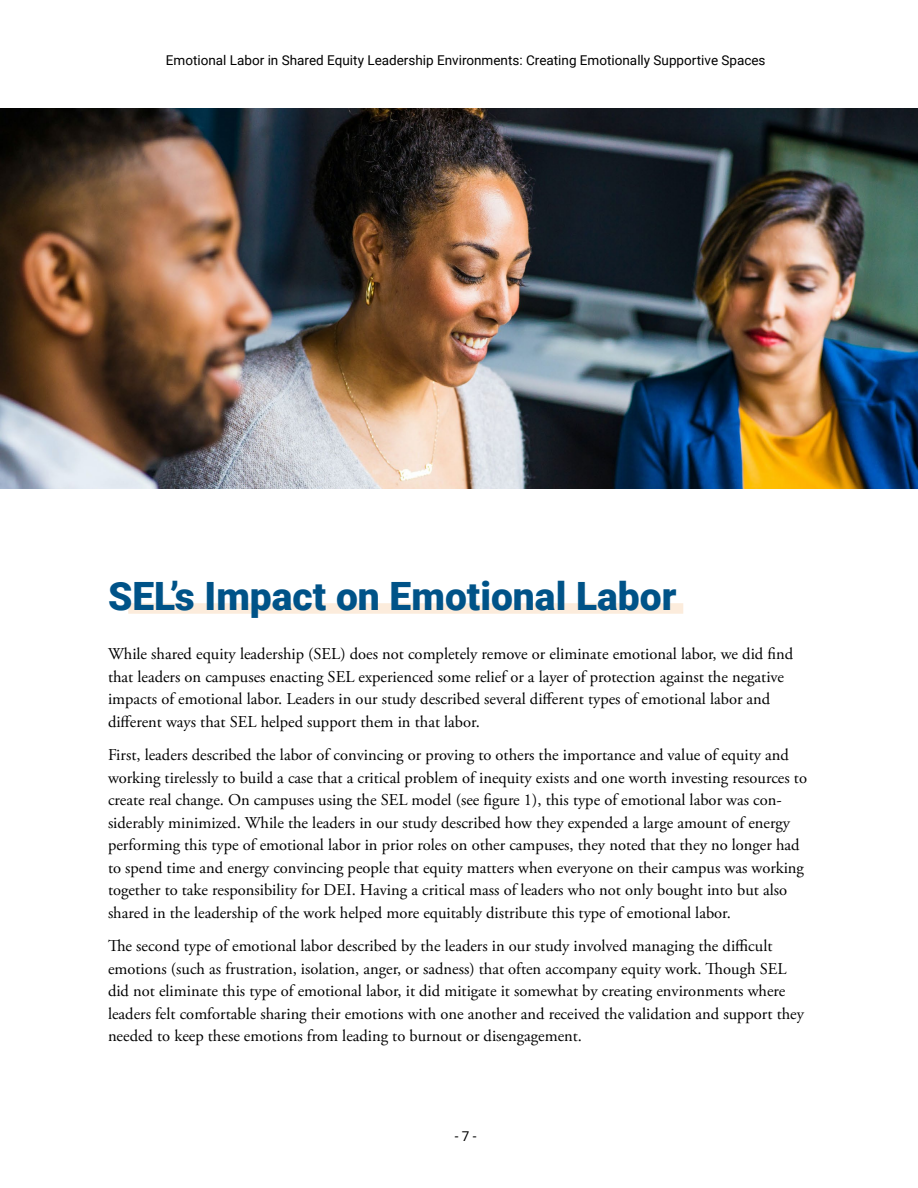
<style>
.page{position:relative;width:918px;height:1188px;background:#fff}
.page>*{position:absolute;margin:0;border:0;box-sizing:border-box;transform-origin:0 0}
.t1{font:900 39px "Roboto";color:#005388}
.t2{font:16.5px/22.5px "Adobe Garamond Pro";color:#000}
.t3{font:13.5px "Roboto";color:#000}
</style>
<div class="page">
<div style="left:128px;top:603px;width:555px;height:11px;background:#fcecdc"></div>
<img style="left:0;top:108px;width:918px;height:381px">
<p class="t3" style="left:166px;top:50px;width:601px">Emotional Labor in Shared Equity Leadership Environments: Creating Emotionally Supportive Spaces</p>
<h1 class="t1" style="left:108px;top:569px;width:570px">SEL’s Impact on Emotional Labor</h1>
<p class="t2" style="left:108px;top:644px;width:687px">While shared equity leadership (SEL) does not completely remove or eliminate emotional labor, we did find that leaders on campuses enacting SEL experienced some relief or a layer of protection against the negative impacts of emotional labor. Leaders in our study described several different types of emotional labor and different ways that SEL helped support them in that labor.</p>
<p class="t2" style="left:108px;top:744px;width:701px">First, leaders described the labor of convincing or proving to others the importance and value of equity and working tirelessly to build a case that a critical problem of inequity exists and one worth investing resources to create real change. On campuses using the SEL model (see figure 1), this type of emotional labor was con&shy;siderably minimized. While the leaders in our study described how they expended a large amount of energy performing this type of emotional labor in prior roles on other campuses, they noted that they no longer had to spend time and energy convincing people that equity matters when everyone on their campus was working together to take responsibility for DEI. Having a critical mass of leaders who not only bought into but also shared in the leadership of the work helped more equitably distribute this type of emotional labor.</p>
<p class="t2" style="left:108px;top:935px;width:698px">The second type of emotional labor described by the leaders in our study involved managing the difficult emotions (such as frustration, isolation, anger, or sadness) that often accompany equity work. Though SEL did not eliminate this type of emotional labor, it did mitigate it somewhat by creating environments where leaders felt comfortable sharing their emotions with one another and received the validation and support they needed to keep these emotions from leading to burnout or disengagement.</p>
<p class="t3" style="left:455px;top:1127px;width:23px">- 7 -</p>
</div>
